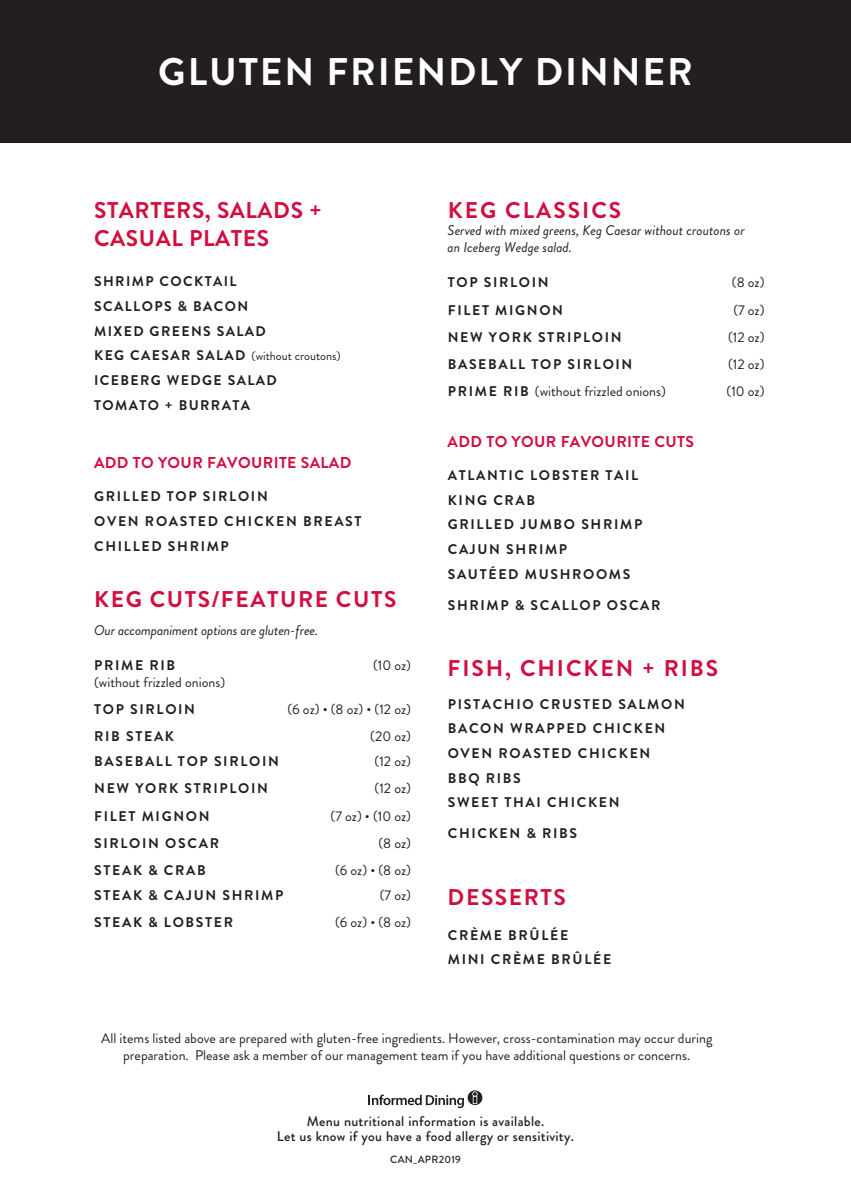
<style>
.page{position:relative;width:851px;height:1197px;background:#fff}
.page>*{position:absolute;margin:0;border:0;box-sizing:border-box;transform-origin:0 0}
.t1{font:700 38.5px "Brandon Grotesque";letter-spacing:.05em;color:#fff}
.Main_Subhead{font:700 22.75px "Brandon Grotesque";letter-spacing:.07em;color:#d10e40}
.Main_Subhead-2{font:700 22.75px/27.3px "Brandon Grotesque";letter-spacing:.025em;color:#d10e40}
.Main_Subhead-3{font:700 22.75px "Brandon Grotesque";letter-spacing:.09em;color:#d10e40}
.Main_Subhead-4{font:700 15.75px "Brandon Grotesque";letter-spacing:.025em;color:#d10e40}
.Main_Subhead-5{font:700 14px "Brandon Grotesque";letter-spacing:.12em;color:#231f20}
.Main_Subhead-6{font:14px/16.8px "Brandon Grotesque";color:#231f20;text-align:center}
.Main_Subhead-7{font:italic 14px/16.8px "Brandon Grotesque";color:#231f20}
.Item_name{font:500 14px/15.8px "Brandon Grotesque";letter-spacing:.02em;color:#231f20;text-align:center}
.Main_Subhead-8{font:700 14px "Brandon Grotesque";letter-spacing:.1em;color:#231f20}
.Main_Subhead-9{font:12.25px "Brandon Grotesque";color:#231f20}
.t2{font:500 10.5px "Brandon Grotesque";letter-spacing:.025em;color:#231f20}
.s1{font-weight:700;font-size:14px}
.s2{font-weight:700}
</style>
<div class="page">
<svg style="left:368px;top:1090px;width:115px;height:18px"></svg>
<div style="left:0;top:0;width:850px;height:143px;background:#231f20"></div>
<p class="t1" style="left:158px;top:45px;width:536px">GLUTEN FRIENDLY DINNER</p>
<p class="Main_Subhead-2" style="left:94px;top:197px;width:229px">STARTERS, SALADS +<br>CASUAL PLATES</p>
<p class="Main_Subhead-8" style="left:94px;top:272px;width:144px">SHRIMP COCKTAIL</p>
<p class="Main_Subhead-8" style="left:94px;top:296px;width:156px">SCALLOPS &amp; BACON</p>
<p class="Main_Subhead-8" style="left:94px;top:321px;width:173px">MIXED GREENS SALAD</p>
<p class="Main_Subhead-9" style="left:94px;top:348px;width:248px"><span class="s1">KEG CAESAR SALAD</span> (without croutons)</p>
<p class="Main_Subhead-8" style="left:94px;top:370px;width:184px">ICEBERG WEDGE SALAD</p>
<p class="Main_Subhead-8" style="left:94px;top:395px;width:157px">TOMATO + BURRATA</p>
<p class="Main_Subhead-4" style="left:94px;top:452px;width:259px">ADD TO YOUR FAVOURITE SALAD</p>
<p class="Main_Subhead-5" style="left:94px;top:486px;width:175px">GRILLED TOP SIRLOIN</p>
<p class="Main_Subhead-5" style="left:94px;top:511px;width:269px">OVEN ROASTED CHICKEN BREAST</p>
<p class="Main_Subhead-5" style="left:94px;top:537px;width:136px">CHILLED SHRIMP</p>
<p class="Main_Subhead" style="left:94px;top:584px;width:303px">KEG CUTS/FEATURE CUTS</p>
<p class="Main_Subhead-7" style="left:94px;top:622px;width:225px">Our accompaniment options are gluten-free.</p>
<p class="Main_Subhead-5" style="left:94px;top:655px;width:83px">PRIME RIB</p>
<p class="Main_Subhead-6" style="left:373px;top:657px;width:40px">(10 oz)</p>
<p class="Main_Subhead-6" style="left:94px;top:674px;width:133px">(without frizzled onions)</p>
<p class="Main_Subhead-5" style="left:94px;top:699px;width:102px">TOP SIRLOIN</p>
<p class="Main_Subhead-6" style="left:287px;top:701px;width:125px">(6 oz) • (8 oz) • (12 oz)</p>
<p class="Main_Subhead-5" style="left:94px;top:727px;width:81px">RIB STEAK</p>
<p class="Main_Subhead-6" style="left:370px;top:728px;width:42px">(20 oz)</p>
<p class="Main_Subhead-5" style="left:94px;top:751px;width:186px">BASEBALL TOP SIRLOIN</p>
<p class="Main_Subhead-6" style="left:374px;top:753px;width:38px">(12 oz)</p>
<p class="Main_Subhead-5" style="left:94px;top:779px;width:175px">NEW YORK STRIPLOIN</p>
<p class="Main_Subhead-6" style="left:374px;top:780px;width:38px">(12 oz)</p>
<p class="Main_Subhead-5" style="left:94px;top:806px;width:117px">FILET MIGNON</p>
<p class="Main_Subhead-6" style="left:330px;top:808px;width:82px">(7 oz) • (10 oz)</p>
<p class="Main_Subhead-5" style="left:94px;top:833px;width:126px">SIRLOIN OSCAR</p>
<p class="Main_Subhead-6" style="left:378px;top:835px;width:34px">(8 oz)</p>
<p class="Main_Subhead-5" style="left:94px;top:861px;width:113px">STEAK &amp; CRAB</p>
<p class="Main_Subhead-6" style="left:335px;top:862px;width:77px">(6 oz) • (8 oz)</p>
<p class="Main_Subhead-5" style="left:94px;top:885px;width:191px">STEAK &amp; CAJUN SHRIMP</p>
<p class="Main_Subhead-6" style="left:380px;top:887px;width:33px">(7 oz)</p>
<p class="Main_Subhead-5" style="left:94px;top:913px;width:140px">STEAK &amp; LOBSTER</p>
<p class="Main_Subhead-6" style="left:335px;top:914px;width:77px">(6 oz) • (8 oz)</p>
<p class="Main_Subhead-3" style="left:448px;top:195px;width:175px">KEG CLASSICS</p>
<p class="Main_Subhead-7" style="left:447px;top:222px;width:298px">Served with mixed greens, Keg Caesar without croutons or an Iceberg Wedge salad.</p>
<p class="Main_Subhead-5" style="left:447px;top:273px;width:102px">TOP SIRLOIN</p>
<p class="Main_Subhead-6" style="left:732px;top:274px;width:34px">(8 oz)</p>
<p class="Main_Subhead-5" style="left:447px;top:300px;width:117px">FILET MIGNON</p>
<p class="Main_Subhead-6" style="left:733px;top:301px;width:33px">(7 oz)</p>
<p class="Main_Subhead-5" style="left:447px;top:327px;width:175px">NEW YORK STRIPLOIN</p>
<p class="Main_Subhead-6" style="left:728px;top:329px;width:38px">(12 oz)</p>
<p class="Main_Subhead-5" style="left:447px;top:355px;width:186px">BASEBALL TOP SIRLOIN</p>
<p class="Main_Subhead-6" style="left:728px;top:356px;width:38px">(12 oz)</p>
<p class="Main_Subhead-6" style="left:447px;top:383px;width:220px"><span class="s2">PRIME RIB</span> (without frizzled onions)</p>
<p class="Main_Subhead-6" style="left:726px;top:383px;width:40px">(10 oz)</p>
<p class="Main_Subhead-4" style="left:447px;top:431px;width:248px">ADD TO YOUR FAVOURITE CUTS</p>
<p class="Main_Subhead-5" style="left:447px;top:465px;width:192px">ATLANTIC LOBSTER TAIL</p>
<p class="Main_Subhead-5" style="left:447px;top:490px;width:89px">KING CRAB</p>
<p class="Main_Subhead-5" style="left:447px;top:515px;width:196px">GRILLED JUMBO SHRIMP</p>
<p class="Main_Subhead-5" style="left:447px;top:539px;width:121px">CAJUN SHRIMP</p>
<p class="Main_Subhead-5" style="left:447px;top:564px;width:184px">SAUTÉED MUSHROOMS</p>
<p class="Main_Subhead-5" style="left:447px;top:595px;width:214px">SHRIMP &amp; SCALLOP OSCAR</p>
<p class="Main_Subhead" style="left:447px;top:653px;width:272px">FISH, CHICKEN + RIBS</p>
<p class="Main_Subhead-5" style="left:447px;top:694px;width:239px">PISTACHIO CRUSTED SALMON</p>
<p class="Main_Subhead-5" style="left:447px;top:719px;width:219px">BACON WRAPPED CHICKEN</p>
<p class="Main_Subhead-5" style="left:447px;top:744px;width:204px">OVEN ROASTED CHICKEN</p>
<p class="Main_Subhead-5" style="left:447px;top:768px;width:74px">BBQ RIBS</p>
<p class="Main_Subhead-5" style="left:447px;top:793px;width:173px">SWEET THAI CHICKEN</p>
<p class="Main_Subhead-5" style="left:447px;top:824px;width:131px">CHICKEN &amp; RIBS</p>
<p class="Main_Subhead" style="left:447px;top:881px;width:120px">DESSERTS</p>
<p class="Main_Subhead-5" style="left:447px;top:925px;width:122px">CRÈME BRÛLÉE</p>
<p class="Main_Subhead-5" style="left:447px;top:950px;width:165px">MINI CRÈME BRÛLÉE</p>
<p class="Main_Subhead-6" style="left:101px;top:1030px;width:612px">All items listed above are prepared with gluten-free ingredients. However, cross-contamination may occur during preparation. Please ask a member of our management team if you have additional questions or concerns.</p>
<p class="Item_name" style="left:277px;top:1113px;width:298px">Menu nutritional information is available.<br>Let us know if you have a food allergy or sensitivity.</p>
<p class="t2" style="left:390px;top:1152px;width:72px">CAN_APR2019</p>
</div>
